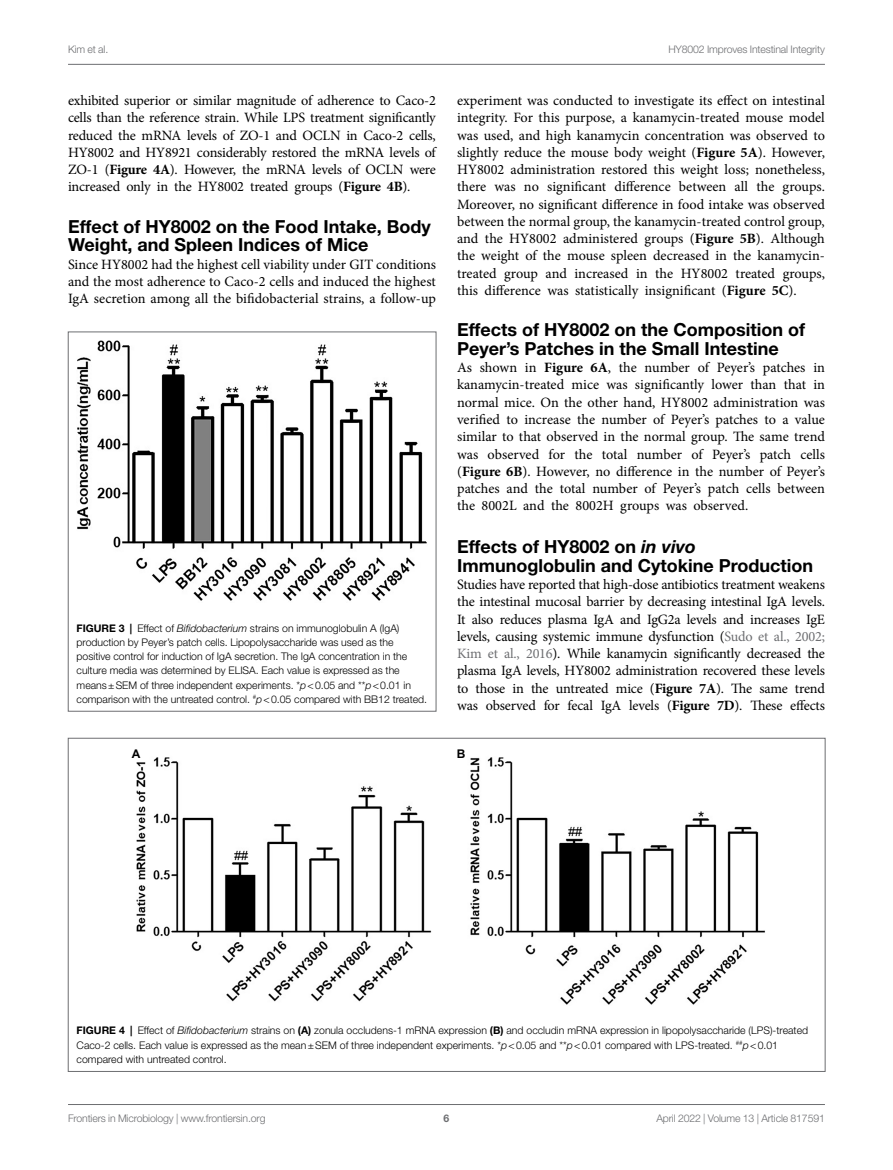
<style>
.page{position:relative;width:893px;height:1170px;background:#fff}
.page>*{position:absolute;margin:0;border:0;box-sizing:border-box;transform-origin:0 0}
.HEAD_2{font:700 18px/18.8px "Helvetica Neue LT Std";color:#000}
.TEXT_FLUSH{font:14.25px/17.2px "Minion Pro";letter-spacing:-.005em;color:#000;text-align:justify}
.t1{font:700 12px "Arial";color:#000}
.FIG_LEG{font:300 10.5px/14.2px "Helvetica Neue LT Std";letter-spacing:-.005em;color:#000}
.t2{font:300 10.5px "Helvetica Neue LT Std";letter-spacing:-.015em;color:#6d6e71}
.t3{font:700 10.5px "Helvetica Neue LT Std";color:#6d6e71}
.s1{font-weight:700}
.s2{font-style:italic}
.s3{color:#6d6e71}
</style>
<div class="page">
<hr style="left:68px;top:64px;width:757px;height:1px;background:#6d6e71">
<hr style="left:68px;top:1104px;width:757px;height:1px;background:#6d6e71">
<img style="left:136px;top:757px;width:629px;height:248px">
<img style="left:77px;top:340px;width:350px;height:261px">
<p class="t2" style="left:68px;top:42px;width:42px">Kim et al.</p>
<p class="t2" style="left:668px;top:42px;width:158px">HY8002 Improves Intestinal Integrity</p>
<p class="TEXT_FLUSH" style="left:68px;top:92px;width:369px">exhibited superior or similar magnitude of adherence to Caco-2 cells than the reference strain. While LPS treatment significantly reduced the mRNA levels of ZO-1 and OCLN in Caco-2 cells, HY8002 and HY8921 considerably restored the mRNA levels of ZO-1 (<span class="s1">Figure 4A</span>). However, the mRNA levels of OCLN were increased only in the HY8002 treated groups (<span class="s1">Figure 4B</span>).</p>
<p class="HEAD_2" style="left:68px;top:216px;width:364px">Effect of HY8002 on the Food Intake, Body<br>Weight, and Spleen Indices of Mice</p>
<p class="TEXT_FLUSH" style="left:68px;top:255px;width:370px">Since HY8002 had the highest cell viability under GIT conditions and the most adherence to Caco-2 cells and induced the highest IgA secretion among all the bifidobacterial strains, a follow-up</p>
<p class="FIG_LEG" style="left:77px;top:620px;width:352px"><span class="s1">FIGURE 3 |</span> Effect of <span class="s2">Bifidobacterium</span> strains on immunoglobulin A (IgA) production by Peyer’s patch cells. Lipopolysaccharide was used as the positive control for induction of IgA secretion. The IgA concentration in the culture media was determined by ELISA. Each value is expressed as the means±SEM of three independent experiments. *<span class="s2">p</span>&lt;0.05 and **<span class="s2">p</span>&lt;0.01 in comparison with the untreated control. <sup>#</sup><span class="s2">p</span>&lt;0.05 compared with BB12 treated.</p>
<p class="TEXT_FLUSH" style="left:457px;top:92px;width:369px">experiment was conducted to investigate its effect on intestinal integrity. For this purpose, a kanamycin-treated mouse model was used, and high kanamycin concentration was observed to slightly reduce the mouse body weight (<span class="s1">Figure 5A</span>). However, HY8002 administration restored this weight loss; nonetheless, there was no significant difference between all the groups.<br>Moreover, no significant difference in food intake was observed between the normal group, the kanamycin-treated control group, and the HY8002 administered groups (<span class="s1">Figure 5B</span>). Although the weight of the mouse spleen decreased in the kanamycin&shy;treated group and increased in the HY8002 treated groups, this difference was statistically insignificant (<span class="s1">Figure 5C</span>).</p>
<p class="HEAD_2" style="left:457px;top:320px;width:349px">Effects of HY8002 on the Composition of<br>Peyer’s Patches in the Small Intestine</p>
<p class="TEXT_FLUSH" style="left:457px;top:359px;width:369px">As shown in <span class="s1">Figure 6A</span>, the number of Peyer’s patches in kanamycin-treated mice was significantly lower than that in normal mice. On the other hand, HY8002 administration was verified to increase the number of Peyer’s patches to a value similar to that observed in the normal group. The same trend was observed for the total number of Peyer’s patch cells (<span class="s1">Figure 6B</span>). However, no difference in the number of Peyer’s patches and the total number of Peyer’s patch cells between the 8002L and the 8002H groups was observed.</p>
<p class="HEAD_2" style="left:457px;top:537px;width:357px">Effects of HY8002 on <span class="s2">in vivo<br></span>Immunoglobulin and Cytokine Production</p>
<p class="TEXT_FLUSH" style="left:457px;top:576px;width:369px">Studies have reported that high-dose antibiotics treatment weakens the intestinal mucosal barrier by decreasing intestinal IgA levels.<br>It also reduces plasma IgA and IgG2a levels and increases IgE levels, causing systemic immune dysfunction (<span class="s3">Sudo et al., 2002; Kim et al., 2016</span>). While kanamycin significantly decreased the plasma IgA levels, HY8002 administration recovered these levels to those in the untreated mice (<span class="s1">Figure 7A</span>). The same trend was observed for fecal IgA levels (<span class="s1">Figure 7D</span>). These effects</p>
<p class="t1" style="left:132px;top:745px;width:10px">A</p>
<p class="t1" style="left:457px;top:745px;width:10px">B</p>
<p class="FIG_LEG" style="left:77px;top:1023px;width:733px"><span class="s1">FIGURE 4 |</span> Effect of <span class="s2">Bifidobacterium</span> strains on <span class="s1">(A)</span> zonula occludens-1 mRNA expression <span class="s1">(B)</span> and occludin mRNA expression in lipopolysaccharide (LPS)-treated<br>Caco-2 cells. Each value is expressed as the mean±SEM of three independent experiments. *<span class="s2">p</span>&lt;0.05 and **<span class="s2">p</span>&lt;0.01 compared with LPS-treated. <sup>##</sup><span class="s2">p</span>&lt;0.01 compared with untreated control.</p>
<p class="t2" style="left:68px;top:1111px;width:199px">Frontiers in Microbiology | www.frontiersin.org</p>
<p class="t3" style="left:444px;top:1111px;width:7px">6</p>
<p class="t2" style="left:656px;top:1111px;width:170px">April 2022 | Volume 13 | Article 817591</p>
</div>
